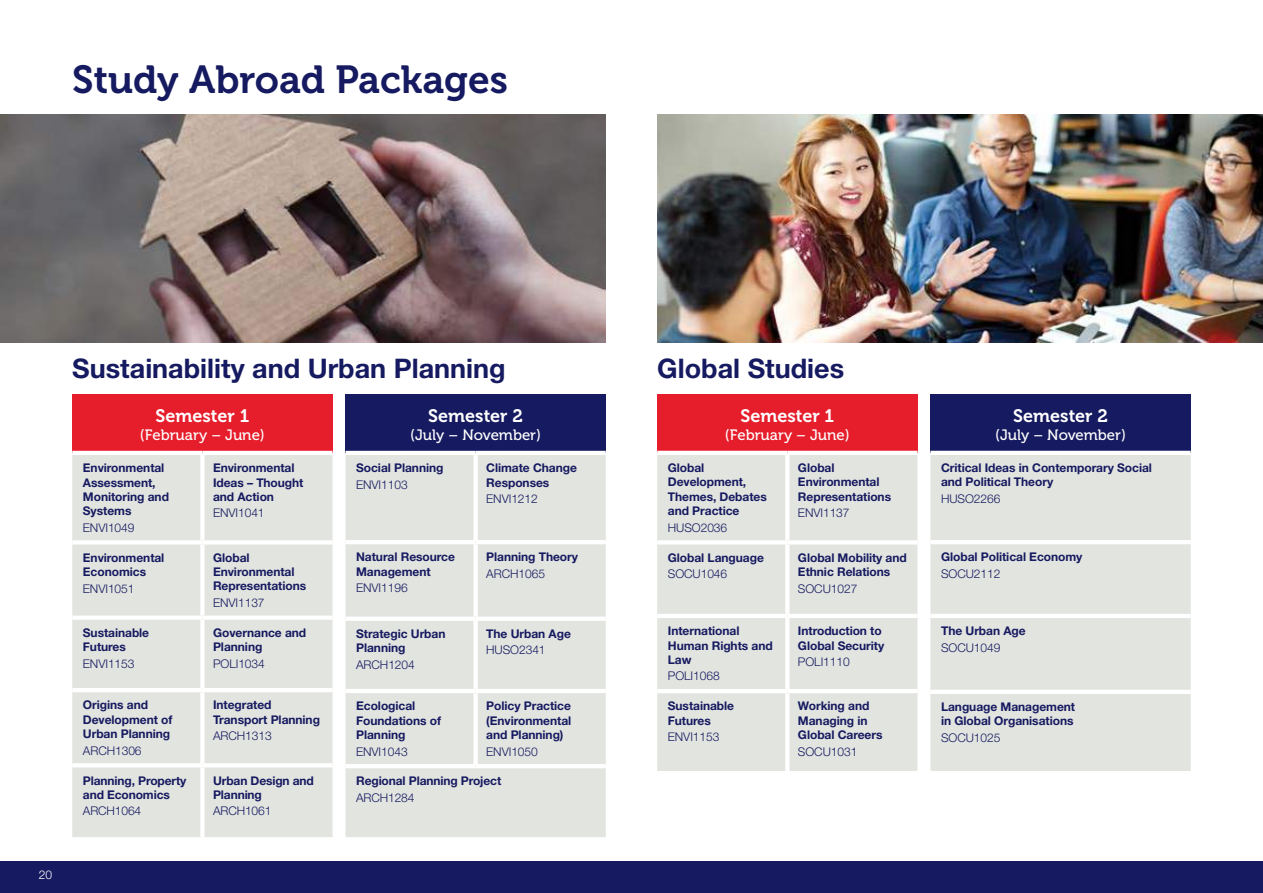
<style>
.page{position:relative;width:1263px;height:893px;background:#fff}
.page>*{position:absolute;margin:0;border:0;box-sizing:border-box;transform-origin:0 0}
.t1{font:39px "Museo 700";color:#161a60}
.t2{font:700 27px "Helvetica Neue LT Pro";color:#161a60}
.t3{font:18px "Museo 700";color:#fff}
.t4{font:15px "Museo 500";color:#fff}
.t5{font:700 12px/14.4px "Helvetica Neue LT Pro";letter-spacing:-.005em;color:#161a60}
.t6{font:300 12px "Helvetica Neue LT Pro";letter-spacing:-.005em;color:#161a60}
.t7{font:300 12px "Helvetica Neue LT Pro";color:#fff}
</style>
<div class="page">
<div style="left:0;top:861px;width:1263px;height:32px;background:#161a60"></div>
<img style="left:657px;top:115px;width:605px;height:227px">
<div style="left:930px;top:395px;width:261px;height:58px;background:#161a60"></div>
<div style="left:930px;top:455px;width:261px;height:316px;background:#e2e4df"></div>
<hr style="left:930px;top:451px;width:261px;height:4px;background:#fff">
<hr style="left:930px;top:540px;width:261px;height:4px;background:#fff">
<hr style="left:930px;top:614px;width:261px;height:4px;background:#fff">
<hr style="left:930px;top:690px;width:261px;height:4px;background:#fff">
<div style="left:657px;top:395px;width:260px;height:58px;background:#e61d2a"></div>
<div style="left:657px;top:455px;width:260px;height:316px;background:#e2e4df"></div>
<hr style="left:657px;top:451px;width:130px;height:4px;background:#fff">
<hr style="left:787px;top:451px;width:130px;height:4px;background:#fff">
<hr style="left:785px;top:455px;width:4px;height:85px;background:#fff">
<div style="left:657px;top:540px;width:130px;height:5px;background:#fff"></div>
<div style="left:787px;top:540px;width:130px;height:5px;background:#fff"></div>
<hr style="left:785px;top:545px;width:4px;height:69px;background:#fff">
<hr style="left:657px;top:614px;width:130px;height:4px;background:#fff">
<hr style="left:787px;top:614px;width:130px;height:4px;background:#fff">
<hr style="left:785px;top:618px;width:4px;height:71px;background:#fff">
<hr style="left:657px;top:689px;width:130px;height:4px;background:#fff">
<hr style="left:787px;top:689px;width:130px;height:4px;background:#fff">
<hr style="left:785px;top:693px;width:4px;height:78px;background:#fff">
<hr style="left:1262px;top:115px;width:1px;height:227px;background:#e2e4df">
<img style="left:0;top:115px;width:606px;height:227px">
<div style="left:72px;top:395px;width:260px;height:58px;background:#e61d2a"></div>
<div style="left:72px;top:455px;width:260px;height:382px;background:#e2e4df"></div>
<hr style="left:72px;top:451px;width:130px;height:4px;background:#fff">
<hr style="left:202px;top:451px;width:130px;height:4px;background:#fff">
<div style="left:200px;top:455px;width:5px;height:85px;background:#fff"></div>
<div style="left:72px;top:540px;width:130px;height:5px;background:#fff"></div>
<div style="left:202px;top:540px;width:130px;height:5px;background:#fff"></div>
<div style="left:200px;top:545px;width:5px;height:70px;background:#fff"></div>
<div style="left:72px;top:615px;width:130px;height:5px;background:#fff"></div>
<div style="left:202px;top:615px;width:130px;height:5px;background:#fff"></div>
<div style="left:200px;top:620px;width:5px;height:68px;background:#fff"></div>
<hr style="left:72px;top:688px;width:130px;height:4px;background:#fff">
<hr style="left:202px;top:688px;width:130px;height:4px;background:#fff">
<div style="left:200px;top:692px;width:5px;height:71px;background:#fff"></div>
<hr style="left:72px;top:763px;width:130px;height:4px;background:#fff">
<hr style="left:202px;top:763px;width:130px;height:4px;background:#fff">
<div style="left:200px;top:767px;width:5px;height:70px;background:#fff"></div>
<div style="left:345px;top:395px;width:261px;height:58px;background:#161a60"></div>
<div style="left:345px;top:455px;width:261px;height:382px;background:#e2e4df"></div>
<hr style="left:345px;top:451px;width:131px;height:4px;background:#fff">
<hr style="left:476px;top:451px;width:130px;height:4px;background:#fff">
<div style="left:473px;top:455px;width:5px;height:85px;background:#fff"></div>
<hr style="left:345px;top:540px;width:131px;height:4px;background:#fff">
<hr style="left:476px;top:540px;width:130px;height:4px;background:#fff">
<div style="left:473px;top:544px;width:5px;height:73px;background:#fff"></div>
<hr style="left:345px;top:617px;width:131px;height:4px;background:#fff">
<hr style="left:476px;top:617px;width:130px;height:4px;background:#fff">
<div style="left:473px;top:621px;width:5px;height:68px;background:#fff"></div>
<hr style="left:345px;top:689px;width:131px;height:4px;background:#fff">
<hr style="left:476px;top:689px;width:130px;height:4px;background:#fff">
<div style="left:473px;top:693px;width:5px;height:71px;background:#fff"></div>
<hr style="left:345px;top:764px;width:131px;height:4px;background:#fff">
<hr style="left:476px;top:764px;width:130px;height:4px;background:#fff">
<h1 class="t1" style="left:72px;top:58px;width:437px">Study Abroad Packages</h1>
<h2 class="t2" style="left:72px;top:352px;width:435px">Sustainability and Urban Planning</h2>
<h3 class="t3" style="left:156px;top:405px;width:95px">Semester 1</h3>
<p class="t4" style="left:140px;top:426px;width:127px">(February – June)</p>
<p class="t5" style="left:83px;top:460px;width:88px">Environmental<br>Assessment,<br>Monitoring and<br>Systems</p>
<p class="t6" style="left:83px;top:520px;width:53px">ENVI1049</p>
<h3 class="t3" style="left:428px;top:405px;width:96px">Semester 2</h3>
<p class="t4" style="left:410px;top:426px;width:132px">(July – November)</p>
<p class="t5" style="left:356px;top:460px;width:89px">Social Planning</p>
<p class="t6" style="left:356px;top:477px;width:53px">ENVI1103</p>
<p class="t5" style="left:486px;top:460px;width:92px">Climate Change<br>Responses</p>
<p class="t6" style="left:486px;top:491px;width:53px">ENVI1212</p>
<p class="t5" style="left:213px;top:460px;width:92px">Environmental<br>Ideas – Thought and Action</p>
<p class="t6" style="left:213px;top:506px;width:53px">ENVI1041</p>
<p class="t5" style="left:83px;top:550px;width:83px">Environmental<br>Economics</p>
<p class="t6" style="left:83px;top:581px;width:53px">ENVI1051</p>
<p class="t5" style="left:213px;top:550px;width:95px">Global<br>Environmental<br>Representations</p>
<p class="t6" style="left:213px;top:595px;width:53px">ENVI1137</p>
<p class="t5" style="left:356px;top:550px;width:100px">Natural Resource<br>Management</p>
<p class="t6" style="left:356px;top:581px;width:53px">ENVI1196</p>
<p class="t5" style="left:486px;top:550px;width:93px">Planning Theory</p>
<p class="t6" style="left:486px;top:566px;width:60px">ARCH1065</p>
<p class="t5" style="left:83px;top:625px;width:68px">Sustainable<br>Futures</p>
<p class="t6" style="left:83px;top:656px;width:53px">ENVI1153</p>
<p class="t5" style="left:213px;top:625px;width:95px">Governance and<br>Planning</p>
<p class="t6" style="left:213px;top:656px;width:53px">POLI1034</p>
<p class="t5" style="left:356px;top:626px;width:91px">Strategic Urban<br>Planning</p>
<p class="t6" style="left:356px;top:657px;width:60px">ARCH1204</p>
<p class="t5" style="left:486px;top:626px;width:86px">The Urban Age</p>
<p class="t6" style="left:486px;top:643px;width:61px">HUSO2341</p>
<p class="t5" style="left:83px;top:698px;width:91px">Origins and<br>Development of<br>Urban Planning</p>
<p class="t6" style="left:83px;top:743px;width:60px">ARCH1306</p>
<p class="t5" style="left:83px;top:773px;width:105px">Planning, Property and Economics</p>
<p class="t6" style="left:83px;top:804px;width:60px">ARCH1064</p>
<p class="t5" style="left:213px;top:698px;width:108px">Integrated<br>Transport Planning</p>
<p class="t6" style="left:213px;top:729px;width:60px">ARCH1313</p>
<p class="t5" style="left:213px;top:773px;width:102px">Urban Design and<br>Planning</p>
<p class="t6" style="left:213px;top:804px;width:60px">ARCH1061</p>
<p class="t5" style="left:356px;top:698px;width:86px">Ecological<br>Foundations of<br>Planning</p>
<p class="t6" style="left:356px;top:744px;width:53px">ENVI1043</p>
<p class="t5" style="left:486px;top:698px;width:86px;text-align:justify">Policy Practice (Environmental and Planning)</p>
<p class="t6" style="left:486px;top:744px;width:53px">ENVI1050</p>
<p class="t5" style="left:356px;top:774px;width:147px">Regional Planning Project</p>
<p class="t6" style="left:356px;top:790px;width:60px">ARCH1284</p>
<p class="t7" style="left:39px;top:868px;width:15px">20</p>
<h2 class="t2" style="left:657px;top:352px;width:188px">Global Studies</h2>
<h3 class="t3" style="left:740px;top:405px;width:95px">Semester 1</h3>
<p class="t4" style="left:725px;top:426px;width:127px">(February – June)</p>
<p class="t5" style="left:668px;top:460px;width:100px">Global<br>Development,<br>Themes, Debates and Practice</p>
<p class="t6" style="left:668px;top:520px;width:61px">HUSO2036</p>
<p class="t5" style="left:798px;top:460px;width:95px">Global<br>Environmental<br>Representations</p>
<p class="t6" style="left:798px;top:506px;width:53px">ENVI1137</p>
<h3 class="t3" style="left:1013px;top:405px;width:96px">Semester 2</h3>
<p class="t4" style="left:995px;top:426px;width:132px">(July – November)</p>
<p class="t5" style="left:941px;top:460px;width:212px">Critical Ideas in Contemporary Social and Political Theory</p>
<p class="t6" style="left:941px;top:491px;width:61px">HUSO2266</p>
<p class="t5" style="left:668px;top:550px;width:98px">Global Language</p>
<p class="t6" style="left:668px;top:567px;width:61px">SOCU1046</p>
<p class="t5" style="left:798px;top:550px;width:110px">Global Mobility and<br>Ethnic Relations</p>
<p class="t6" style="left:798px;top:581px;width:61px">SOCU1027</p>
<p class="t5" style="left:941px;top:550px;width:143px">Global Political Economy</p>
<p class="t6" style="left:941px;top:566px;width:61px">SOCU2112</p>
<p class="t5" style="left:668px;top:623px;width:106px">International<br>Human Rights and<br>Law</p>
<p class="t6" style="left:668px;top:669px;width:53px">POLI1068</p>
<p class="t5" style="left:798px;top:623px;width:88px">Introduction to<br>Global Security</p>
<p class="t6" style="left:798px;top:654px;width:53px">POLI1110</p>
<p class="t5" style="left:941px;top:623px;width:86px">The Urban Age</p>
<p class="t6" style="left:941px;top:640px;width:61px">SOCU1049</p>
<p class="t5" style="left:668px;top:698px;width:68px">Sustainable<br>Futures</p>
<p class="t6" style="left:668px;top:730px;width:53px">ENVI1153</p>
<p class="t5" style="left:798px;top:698px;width:86px">Working and<br>Managing in<br>Global Careers</p>
<p class="t6" style="left:798px;top:744px;width:61px">SOCU1031</p>
<p class="t5" style="left:941px;top:699px;width:136px">Language Management in Global Organisations</p>
<p class="t6" style="left:941px;top:730px;width:61px">SOCU1025</p>
</div>
